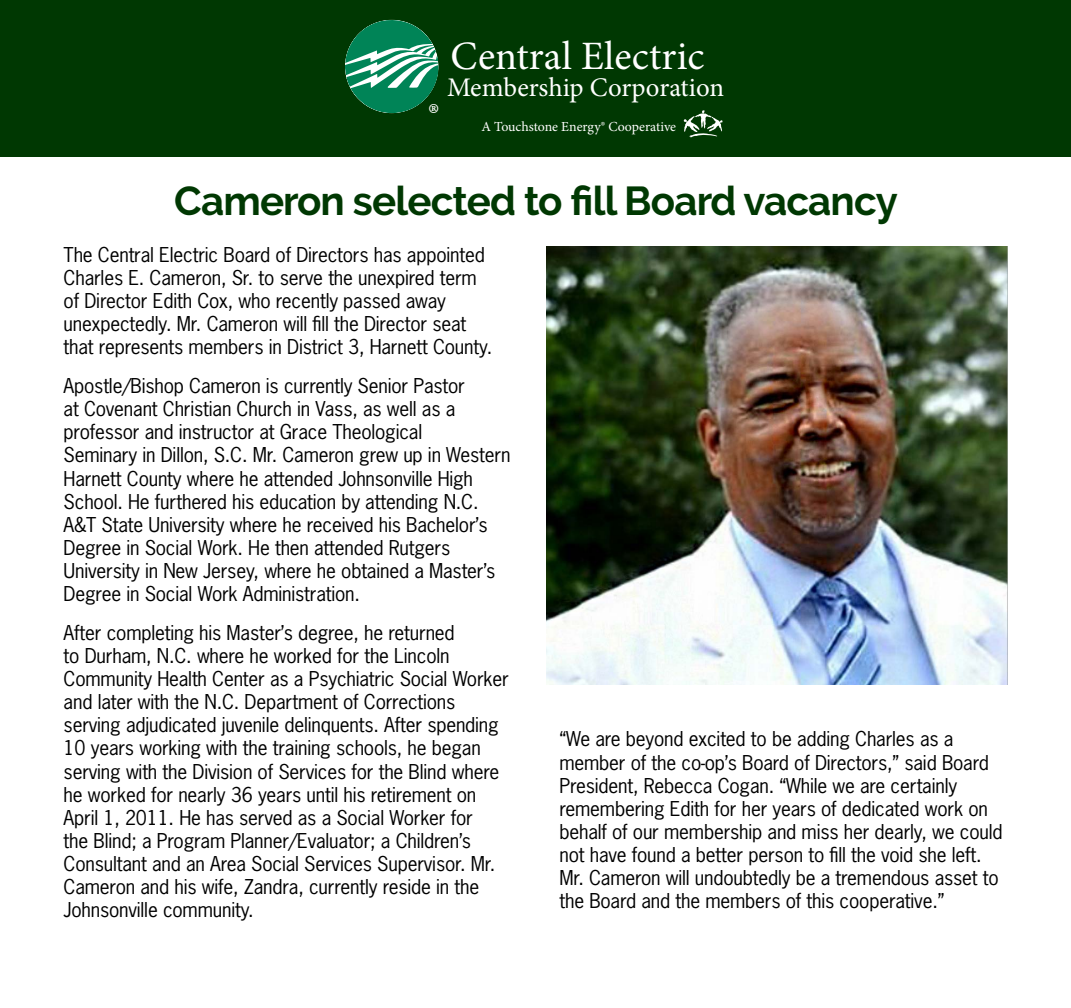
<style>
.page{position:relative;width:1071px;height:1008px;background:#fff}
.page>*{position:absolute;margin:0;border:0;box-sizing:border-box;transform-origin:0 0}
.t1{font:700 40.25px "Raleway";letter-spacing:-.02em;color:#003802}
.t2{font:40.25px "Minion Pro";letter-spacing:.005em;color:#fff}
.t3{font:35px "Minion Pro";color:#fff}
.t4{font:26.95px "Minion Pro";color:#fff}
.t5{font:19.25px/23.1px "News Gothic Std";letter-spacing:-.01em;color:#000}
.t6{font:13.83px "Minion Pro";letter-spacing:-.005em;color:#fff}
</style>
<div class="page">
<div style="left:0;top:0;width:1071px;height:157px;background:#003802"></div>
<svg style="left:684px;top:110px;width:39px;height:27px"></svg>
<svg style="left:345px;top:20px;width:94px;height:93px"></svg>
<img style="left:547px;top:247px;width:461px;height:437px">
<h2 class="t3" style="left:428px;top:92px;width:13px">®</h2>
<h1 class="t2" style="left:451px;top:29px;width:256px">Central Electric</h1>
<h3 class="t4" style="left:447px;top:69px;width:279px">Membership Corporation</h3>
<p class="t6" style="left:481px;top:117px;width:196px">A Touchstone Energy® Cooperative</p>
<h1 class="t1" style="left:174px;top:178px;width:725px">Cameron selected to fill Board vacancy</h1>
<p class="t5" style="left:64px;top:243px;width:430px">The Central Electric Board of Directors has appointed Charles E. Cameron, Sr. to serve the unexpired term of Director Edith Cox, who recently passed away unexpectedly. Mr. Cameron will fill the Director seat that represents members in District 3, Harnett County.</p>
<p class="t5" style="left:64px;top:374px;width:448px">Apostle/Bishop Cameron is currently Senior Pastor<br>at Covenant Christian Church in Vass, as well as a professor and instructor at Grace Theological<br>Seminary in Dillon, S.C. Mr. Cameron grew up in Western Harnett County where he attended Johnsonville High School. He furthered his education by attending N.C.<br>A&amp;T State University where he received his Bachelor’s Degree in Social Work. He then attended Rutgers University in New Jersey, where he obtained a Master’s Degree in Social Work Administration.</p>
<p class="t5" style="left:64px;top:621px;width:447px">After completing his Master’s degree, he returned<br>to Durham, N.C. where he worked for the Lincoln Community Health Center as a Psychiatric Social Worker and later with the N.C. Department of Corrections serving adjudicated juvenile delinquents. After spending 10 years working with the training schools, he began serving with the Division of Services for the Blind where he worked for nearly 36 years until his retirement on April 1, 2011. He has served as a Social Worker for<br>the Blind; a Program Planner/Evaluator; a Children’s Consultant and an Area Social Services Supervisor. Mr.<br>Cameron and his wife, Zandra, currently reside in the Johnsonville community.</p>
<p class="t5" style="left:559px;top:727px;width:445px">“We are beyond excited to be adding Charles as a member of the co-op’s Board of Directors,” said Board President, Rebecca Cogan. “While we are certainly remembering Edith for her years of dedicated work on behalf of our membership and miss her dearly, we could not have found a better person to fill the void she left.<br>Mr. Cameron will undoubtedly be a tremendous asset to the Board and the members of this cooperative.”</p>
</div>
